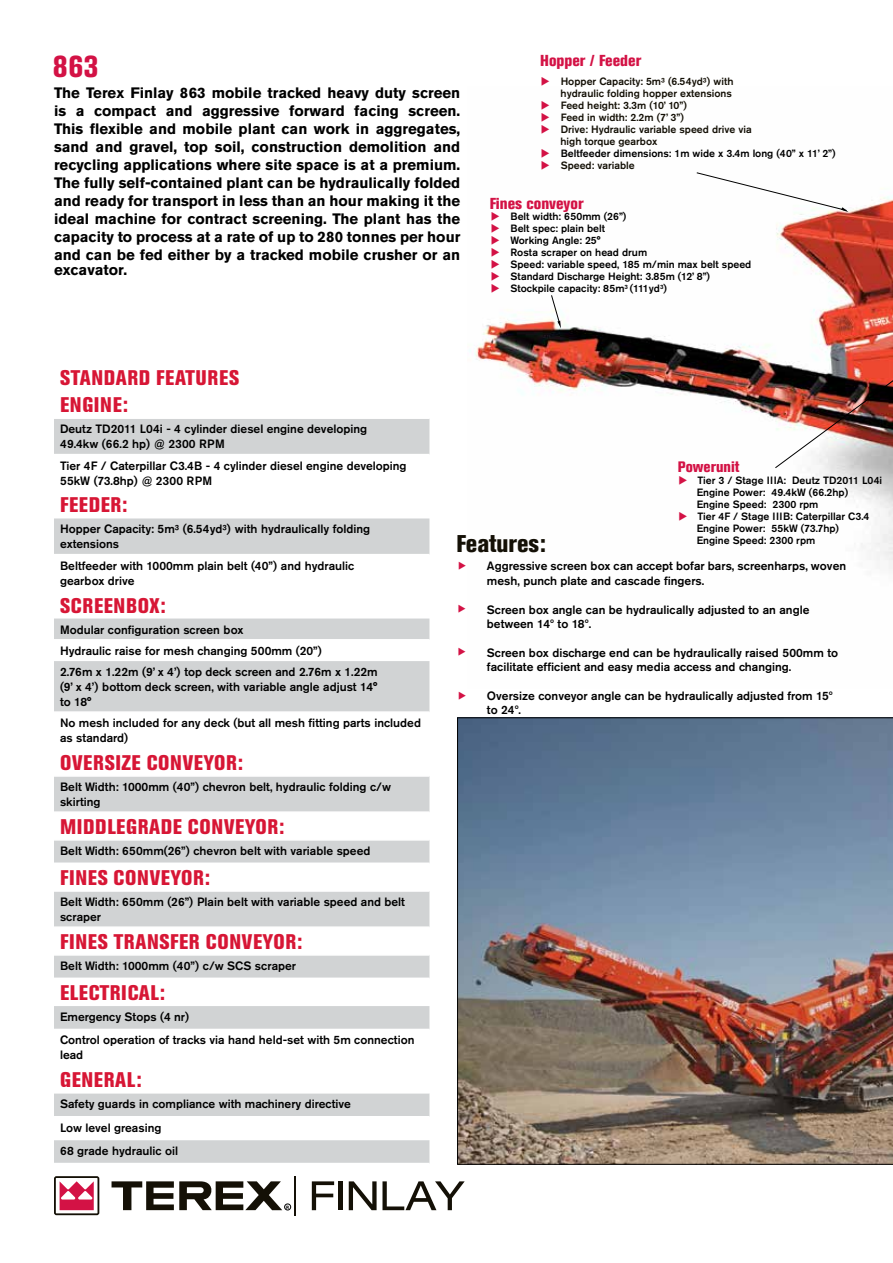
<style>
.page{position:relative;width:893px;height:1263px;background:#fff}
.page>*{position:absolute;margin:0;border:0;box-sizing:border-box;transform-origin:0 0}
.t1{font:800 condensed 30px "Akzidenz Grotesk Pro";color:#d31245}
.t2{font:800 condensed 24px "Akzidenz Grotesk Pro";color:#141006}
.t3{font:800 condensed 21px/27.8px "Akzidenz Grotesk Pro";letter-spacing:.03em;color:#d71635}
.t4{font:800 condensed 15.75px "Akzidenz Grotesk Pro";color:#d31245}
.t5{font:700 15px/18px "Akzidenz Grotesk Pro";color:#000;text-align:justify}
.t6{font:800 condensed 15px "Akzidenz Grotesk Pro";color:#d31245}
.t7{font:500 12px/15px "Akzidenz Grotesk Pro";color:#000}
.t8{font:500 10.5px/12px "Akzidenz Grotesk Pro";color:#000}
.t9{font:500 10.5px/12px "Akzidenz Grotesk Pro";color:#141006;text-align:right}
.t10{font:700 expanded 4.5px "Helvetica Neue";color:#000;scale:.72 1}
.s1{color:#d31245}
</style>
<div class="page">
<img style="left:469px;top:172px;width:424px;height:397px">
<svg style="left:551px;top:295px;width:12px;height:33px"></svg>
<img style="left:775px;top:377px;width:118px;height:91px">
<svg style="left:697px;top:173px;width:152px;height:39px"></svg>
<svg style="left:54px;top:1176px;width:45px;height:39px"></svg>
<svg style="left:112px;top:1181px;width:170px;height:29px"></svg>
<svg style="left:312px;top:1181px;width:22px;height:29px"></svg>
<div style="left:338px;top:1181px;width:5px;height:29px;background:#141006"></div>
<svg style="left:349px;top:1181px;width:116px;height:29px"></svg>
<hr style="left:294px;top:1176px;width:2px;height:39px;background:#141006">
<div style="left:284px;top:1203px;width:7px;height:7px;border:1px solid #000;border-radius:50%"></div>
<img style="left:457px;top:718px;width:436px;height:446px">
<div style="left:54px;top:419px;width:375px;height:744px;background:#d1d3d4"></div>
<svg style="left:54px;top:455px;width:375px;height:685px"></svg>
<svg style="left:54px;top:491px;width:375px;height:27px"></svg>
<div style="left:54px;top:518px;width:375px;height:36px;background:#d1d3d4"></div>
<svg style="left:54px;top:555px;width:375px;height:510px"></svg>
<hr style="left:54px;top:454px;width:375px;height:1px;background:#fff">
<hr style="left:54px;top:490px;width:375px;height:1px;background:#fff">
<hr style="left:54px;top:590px;width:375px;height:1px;background:#fff">
<hr style="left:54px;top:775px;width:375px;height:2px;background:#fff">
<hr style="left:54px;top:839px;width:375px;height:2px;background:#fff">
<hr style="left:54px;top:862px;width:375px;height:2px;background:#fff">
<hr style="left:54px;top:890px;width:375px;height:2px;background:#fff">
<hr style="left:54px;top:926px;width:375px;height:2px;background:#fff">
<hr style="left:54px;top:954px;width:375px;height:2px;background:#fff">
<hr style="left:54px;top:977px;width:375px;height:2px;background:#fff">
<hr style="left:54px;top:554px;width:375px;height:1px;background:#fff">
<hr style="left:54px;top:639px;width:375px;height:1px;background:#fff">
<hr style="left:54px;top:711px;width:375px;height:2px;background:#fff">
<hr style="left:54px;top:747px;width:375px;height:2px;background:#fff">
<hr style="left:54px;top:811px;width:375px;height:2px;background:#fff">
<hr style="left:54px;top:1029px;width:375px;height:1px;background:#fff">
<hr style="left:54px;top:1116px;width:375px;height:1px;background:#fff">
<h1 class="t1" style="left:53px;top:47px;width:47px">863</h1>
<p class="t5" style="left:54px;top:84px;width:408px">The Terex Finlay 863 mobile tracked heavy duty screen is a compact and aggressive forward facing screen.<br>This flexible and mobile plant can work in aggregates, sand and gravel, top soil, construction demolition and recycling applications where site space is at a premium.<br>The fully self-contained plant can be hydraulically folded and ready for transport in less than an hour making it the ideal machine for contract screening. The plant has the capacity to process at a rate of up to 280 tonnes per hour and can be fed either by a tracked mobile crusher or an</p>
<p class="t5" style="left:54px;top:261px;width:75px">excavator.</p>
<h3 class="t4" style="left:540px;top:50px;width:103px">Hopper / Feeder</h3>
<p class="t9" style="left:541px;top:75px;width:194px"><span class="s1">◆</span> Hopper Capacity: 5m³ (6.54yd³) with hydraulic folding hopper extensions</p>
<p class="t9" style="left:541px;top:99px;width:147px"><span class="s1">◆</span> Feed height: 3.3m (10’ 10”)</p>
<p class="t9" style="left:541px;top:111px;width:144px"><span class="s1">◆</span> Feed in width: 2.2m (7’ 3”)</p>
<p class="t9" style="left:560px;top:123px;width:193px;text-align:left;text-indent:-20px"><span class="s1">◆</span> Drive: Hydraulic variable speed drive via high torque gearbox</p>
<p class="t8" style="left:541px;top:147px;width:296px"><span class="s1">◆</span> Beltfeeder dimensions: 1m wide x 3.4m long (40” x 11’ 2”)</p>
<p class="t9" style="left:541px;top:159px;width:95px"><span class="s1">◆</span> Speed: variable</p>
<h3 class="t4" style="left:490px;top:193px;width:95px">Fines conveyor</h3>
<p class="t8" style="left:491px;top:210px;width:137px"><span class="s1">◆</span> Belt width: 650mm (26”)</p>
<p class="t8" style="left:491px;top:222px;width:116px"><span class="s1">◆</span> Belt spec: plain belt</p>
<p class="t8" style="left:491px;top:234px;width:111px"><span class="s1">◆</span> Working Angle: 25°</p>
<p class="t8" style="left:491px;top:246px;width:158px"><span class="s1">◆</span> Rosta scraper on head drum</p>
<p class="t8" style="left:491px;top:258px;width:262px"><span class="s1">◆</span> Speed: variable speed, 185 m/min max belt speed</p>
<p class="t8" style="left:491px;top:270px;width:221px"><span class="s1">◆</span> Standard Discharge Height: 3.85m (12’ 8”)</p>
<p class="t8" style="left:491px;top:282px;width:178px"><span class="s1">◆</span> Stockpile capacity: 85m<sup>3</sup> (111yd<sup>3</sup>)</p>
<h3 class="t3" style="left:60px;top:363px;width:180px">STANDARD FEATURES<br>ENGINE:</h3>
<p class="t7" style="left:60px;top:421px;width:309px">Deutz TD2011 L04i - 4 cylinder diesel engine developing<br>49.4kw (66.2 hp) @ 2300 RPM</p>
<p class="t7" style="left:60px;top:458px;width:348px">Tier 4F / Caterpillar C3.4B - 4 cylinder diesel engine developing<br>55kW (73.8hp) @ 2300 RPM</p>
<h3 class="t3" style="left:60px;top:491px;width:69px">FEEDER:</h3>
<p class="t7" style="left:60px;top:522px;width:312px">Hopper Capacity: 5m³ (6.54yd³) with hydraulically folding extensions</p>
<p class="t7" style="left:60px;top:558px;width:296px">Beltfeeder with 1000mm plain belt (40”) and hydraulic gearbox drive</p>
<h3 class="t3" style="left:60px;top:591px;width:107px">SCREENBOX:</h3>
<p class="t7" style="left:60px;top:618px;width:319px;line-height:21.3px">Modular configuration screen box<br>Hydraulic raise for mesh changing 500mm (20”)<br>2.76m x 1.22m (9’ x 4’) top deck screen and 2.76m x 1.22m</p>
<p class="t7" style="left:60px;top:679px;width:319px">(9’ x 4’) bottom deck screen, with variable angle adjust 14° to 18°</p>
<p class="t7" style="left:60px;top:715px;width:362px">No mesh included for any deck (but all mesh fitting parts included as standard)</p>
<h3 class="t3" style="left:60px;top:748px;width:185px">OVERSIZE CONVEYOR:</h3>
<p class="t7" style="left:60px;top:779px;width:332px">Belt Width: 1000mm (40”) chevron belt, hydraulic folding c/w skirting</p>
<h3 class="t3" style="left:60px;top:812px;width:226px">MIDDLEGRADE CONVEYOR:</h3>
<p class="t7" style="left:60px;top:843px;width:312px">Belt Width: 650mm(26”) chevron belt with variable speed</p>
<h3 class="t3" style="left:60px;top:863px;width:152px">FINES CONVEYOR:</h3>
<p class="t7" style="left:60px;top:894px;width:347px">Belt Width: 650mm (26”) Plain belt with variable speed and belt scraper</p>
<h3 class="t3" style="left:60px;top:927px;width:244px">FINES TRANSFER CONVEYOR:</h3>
<p class="t7" style="left:60px;top:958px;width:238px">Belt Width: 1000mm (40”) c/w SCS scraper</p>
<h3 class="t3" style="left:60px;top:978px;width:107px">ELECTRICAL:</h3>
<p class="t7" style="left:60px;top:1005px;width:356px;line-height:23.4px">Emergency Stops (4 nr)<br>Control operation of tracks via hand held-set with 5m connection</p>
<p class="t7" style="left:60px;top:1047px;width:25px">lead</p>
<h3 class="t3" style="left:60px;top:1066px;width:83px">GENERAL:</h3>
<p class="t7" style="left:60px;top:1092px;width:293px;line-height:23.4px">Safety guards in compliance with machinery directive<br>Low level greasing<br>68 grade hydraulic oil</p>
<p class="t10" style="left:286px;top:1204px;width:5px">R</p>
<h2 class="t2" style="left:456px;top:528px;width:91px">Features:</h2>
<p class="t6" style="left:678px;top:457px;width:63px">Powerunit</p>
<p class="t8" style="left:697px;top:474px;width:187px;text-indent:-18px"><span class="s1">◆</span> Tier 3 / Stage IIIA: Deutz TD2011 L04i<br>Engine Power: 49.4kW (66.2hp)<br>Engine Speed: 2300 rpm</p>
<p class="t8" style="left:697px;top:510px;width:174px;text-indent:-18px"><span class="s1">◆</span> Tier 4F / Stage IIIB: Caterpillar C3.4<br>Engine Power: 55kW (73.7hp)<br>Engine Speed: 2300 rpm</p>
<p class="t7" style="left:487px;top:559px;width:361px;line-height:14.4px">Aggressive screen box can accept bofar bars, screenharps, woven mesh, punch plate and cascade fingers.</p>
<p class="t7" style="left:487px;top:602px;width:324px;line-height:14.4px">Screen box angle can be hydraulically adjusted to an angle between 14º to 18º.</p>
<p class="t7" style="left:487px;top:645px;width:353px;line-height:14.4px">Screen box discharge end can be hydraulically raised 500mm to facilitate efficient and easy media access and changing.</p>
<p class="t7" style="left:487px;top:688px;width:347px;line-height:14.4px">Oversize conveyor angle can be hydraulically adjusted from 15º to 24º.</p>
</div>
